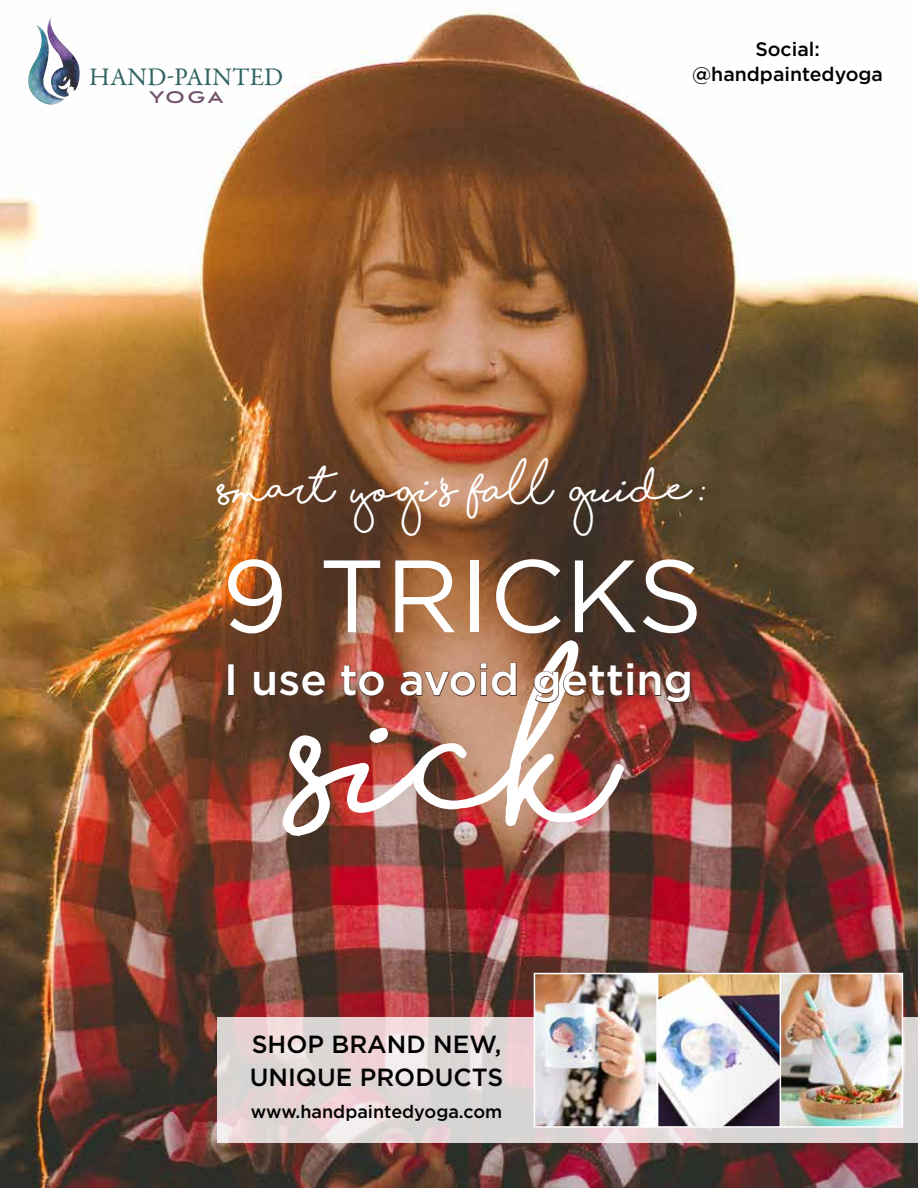
<style>
.page{position:relative;width:918px;height:1188px;background:#fff}
.page>*{position:absolute;margin:0;border:0;box-sizing:border-box;transform-origin:0 0}
.t1{font:700 152.55px "Shorelines Script";color:#fff}
.t2{font:102.45px "Gotham";color:#fff}
.t3{font:500 43.8px "Gotham";color:#fff}
.t4{font:700 36.6px "Shorelines Script";color:#fff}
.t5{font:25.5px "Garamond Premr Pro";letter-spacing:.01em;color:#306462}
.t6{font:500 24.75px/33px "Gotham";color:#000}
.t7{font:700 21px "Aviano Sans";color:#71546c}
.t8{font:500 19.5px "Gotham";color:#000}
.t9{font:500 18px "Gotham";color:#000}
</style>
<div class="page">
<img style="left:0;top:9px;width:918px;height:1179px">
<svg style="left:218px;top:1017px;width:700px;height:125px;background:#e2d7d7"></svg>
<img style="left:20px;top:16px;width:60px;height:95px">
<img style="left:537px;top:976px;width:363px;height:149px">
<div style="left:534px;top:973px;width:124px;height:155px;border:2px solid #fff"></div>
<div style="left:779px;top:973px;width:124px;height:155px;border:2px solid #fff"></div>
<div style="left:657px;top:973px;width:124px;height:155px;border:2px solid #fff"></div>
<div style="left:228px;top:664px;width:7px;height:32px;border:1px solid #4e3229"></div>
<svg style="left:253px;top:671px;width:73px;height:26px;background:#513426"></svg>
<svg style="left:340px;top:665px;width:45px;height:32px"></svg>
<svg style="left:400px;top:662px;width:117px;height:35px;background:#aa785e"></svg>
<img style="left:533px;top:662px;width:158px;height:42px">
<p class="t8" style="left:755px;top:38px;width:66px">Social:</p>
<p class="t5" style="left:89px;top:62px;width:196px">HAND-PAINTED</p>
<p class="t8" style="left:692px;top:63px;width:192px">@handpaintedyoga</p>
<p class="t7" style="left:149px;top:86px;width:76px">YOGA</p>
<h3 class="t4" style="left:219px;top:475px;width:488px">Smart Yogi’s FALL guide :</h3>
<h2 class="t2" style="left:222px;top:539px;width:483px">9 TRICKS</h2>
<h1 class="t1" style="left:306px;top:702px;width:315px">sick</h1>
<h3 class="t3" style="left:224px;top:655px;width:470px">I use to avoid getting</h3>
<p class="t6" style="left:250px;top:1027px;width:255px">SHOP BRAND NEW,<br>UNIQUE PRODUCTS</p>
<p class="t9" style="left:251px;top:1101px;width:253px">www.handpaintedyoga.com</p>
</div>
